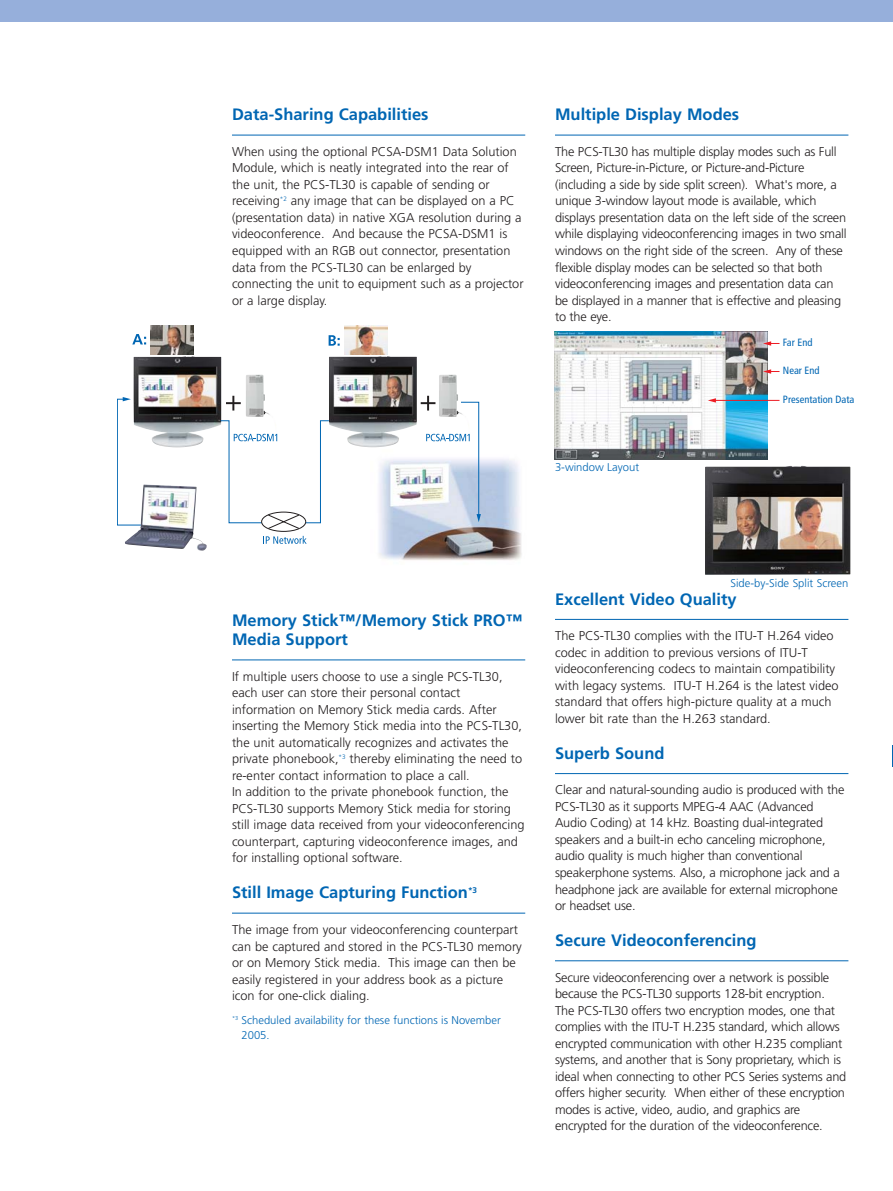
<style>
.page{position:relative;width:893px;height:1191px;background:#fff}
.page>*{position:absolute;margin:0;border:0;box-sizing:border-box;transform-origin:0 0}
.t1{font:700 16.5px/19.5px "Frutiger";color:#0066b3}
.t2{font:300 12.75px/16.5px "Frutiger";color:#231f20}
.t3{font:300 11.25px/15px "Frutiger";color:#0066b3}
.t4{font:condensed 10.5px "Frutiger";color:#0066b3}
</style>
<div class="page">
<img style="left:379px;top:459px;width:143px;height:101px">
<img style="left:246px;top:375px;width:24px;height:42px">
<img style="left:439px;top:375px;width:19px;height:21px">
<svg style="left:226px;top:396px;width:15px;height:14px"></svg>
<img style="left:329px;top:356px;width:88px;height:91px">
<img style="left:133px;top:356px;width:88px;height:91px">
<svg style="left:263px;top:536px;width:44px;height:8px"></svg>
<div style="left:261px;top:512px;width:45px;height:19px;border:1px solid #231f20;border-radius:50%"></div>
<svg style="left:117px;top:397px;width:27px;height:129px"></svg>
<img style="left:345px;top:326px;width:43px;height:28px">
<svg style="left:132px;top:334px;width:14px;height:10px"></svg>
<svg style="left:329px;top:335px;width:11px;height:11px"></svg>
<svg style="left:220px;top:420px;width:110px;height:109px"></svg>
<svg style="left:421px;top:396px;width:60px;height:126px"></svg>
<img style="left:125px;top:484px;width:82px;height:66px">
<img style="left:150px;top:326px;width:43px;height:28px">
<div style="left:0;top:0;width:893px;height:21px;background:#96afdb"></div>
<hr style="left:232px;top:135px;width:293px;height:1px;background:#0066b3">
<hr style="left:232px;top:659px;width:293px;height:1px;background:#0066b3">
<hr style="left:232px;top:913px;width:293px;height:1px;background:#0066b3">
<hr style="left:555px;top:135px;width:293px;height:1px;background:#0066b3">
<hr style="left:555px;top:619px;width:293px;height:1px;background:#0066b3">
<hr style="left:555px;top:773px;width:293px;height:1px;background:#0066b3">
<hr style="left:555px;top:960px;width:293px;height:1px;background:#0066b3">
<svg style="left:892px;top:745px;width:1px;height:21px"></svg>
<img style="left:554px;top:331px;width:214px;height:128px">
<svg style="left:763px;top:369px;width:16px;height:5px"></svg>
<hr style="left:714px;top:400px;width:65px;height:1px;background:#ed1c24">
<svg style="left:708px;top:398px;width:8px;height:4px"></svg>
<svg style="left:763px;top:341px;width:16px;height:5px"></svg>
<img style="left:705px;top:465px;width:145px;height:110px">
<p class="t1" style="left:232px;top:106px;width:198px">Data-Sharing Capabilities</p>
<p class="t2" style="left:232px;top:144px;width:293px">When using the optional PCSA-DSM1 Data Solution Module, which is neatly integrated into the rear of the unit, the PCS-TL30 is capable of sending or receiving<sup>*2</sup> any image that can be displayed on a PC (presentation data) in native XGA resolution during a videoconference. And because the PCSA-DSM1 is equipped with an RGB out connector, presentation data from the PCS-TL30 can be enlarged by connecting the unit to equipment such as a projector or a large display.</p>
<p class="t1" style="left:555px;top:106px;width:186px">Multiple Display Modes</p>
<p class="t2" style="left:555px;top:144px;width:293px">The PCS-TL30 has multiple display modes such as Full Screen, Picture-in-Picture, or Picture-and-Picture (including a side by side split screen). What's more, a unique 3-window layout mode is available, which displays presentation data on the left side of the screen while displaying videoconferencing images in two small windows on the right side of the screen. Any of these flexible display modes can be selected so that both videoconferencing images and presentation data can be displayed in a manner that is effective and pleasing to the eye.</p>
<p class="t4" style="left:783px;top:338px;width:31px">Far End</p>
<p class="t4" style="left:783px;top:366px;width:38px">Near End</p>
<p class="t3" style="left:555px;top:460px;width:86px">3-window Layout</p>
<p class="t4" style="left:783px;top:395px;width:73px">Presentation Data</p>
<p class="t1" style="left:232px;top:611px;width:292px">Memory Stick™/Memory Stick PRO™<br>Media Support</p>
<p class="t2" style="left:232px;top:669px;width:294px">If multiple users choose to use a single PCS-TL30, each user can store their personal contact information on Memory Stick media cards. After inserting the Memory Stick media into the PCS-TL30, the unit automatically recognizes and activates the private phonebook,<sup>*3</sup> thereby eliminating the need to re-enter contact information to place a call.<br>In addition to the private phonebook function, the PCS-TL30 supports Memory Stick media for storing still image data received from your videoconferencing counterpart, capturing videoconference images, and for installing optional software.</p>
<p class="t1" style="left:232px;top:884px;width:247px">Still Image Capturing Function<sup>*3</sup></p>
<p class="t2" style="left:232px;top:922px;width:291px">The image from your videoconferencing counterpart can be captured and stored in the PCS-TL30 memory or on Memory Stick media. This image can then be easily registered in your address book as a picture icon for one-click dialing.</p>
<p class="t3" style="left:242px;top:1013px;width:261px;text-indent:-10px"><sup>*3</sup> Scheduled availability for these functions is November<br>2005.</p>
<p class="t3" style="left:730px;top:576px;width:119px">Side-by-Side Split Screen</p>
<p class="t1" style="left:555px;top:590px;width:183px">Excellent Video Quality</p>
<p class="t2" style="left:555px;top:628px;width:285px">The PCS-TL30 complies with the ITU-T H.264 video codec in addition to previous versions of ITU-T videoconferencing codecs to maintain compatibility with legacy systems. ITU-T H.264 is the latest video standard that offers high-picture quality at a much lower bit rate than the H.263 standard.</p>
<p class="t1" style="left:555px;top:744px;width:111px">Superb Sound</p>
<p class="t2" style="left:555px;top:782px;width:291px">Clear and natural-sounding audio is produced with the PCS-TL30 as it supports MPEG-4 AAC (Advanced Audio Coding) at 14 kHz. Boasting dual-integrated speakers and a built-in echo canceling microphone, audio quality is much higher than conventional speakerphone systems. Also, a microphone jack and a headphone jack are available for external microphone or headset use.</p>
<p class="t1" style="left:555px;top:931px;width:203px">Secure Videoconferencing</p>
<p class="t2" style="left:555px;top:970px;width:293px">Secure videoconferencing over a network is possible because the PCS-TL30 supports 128-bit encryption.<br>The PCS-TL30 offers two encryption modes, one that complies with the ITU-T H.235 standard, which allows encrypted communication with other H.235 compliant systems, and another that is Sony proprietary, which is ideal when connecting to other PCS Series systems and offers higher security. When either of these encryption modes is active, video, audio, and graphics are encrypted for the duration of the videoconference.</p>
</div>
